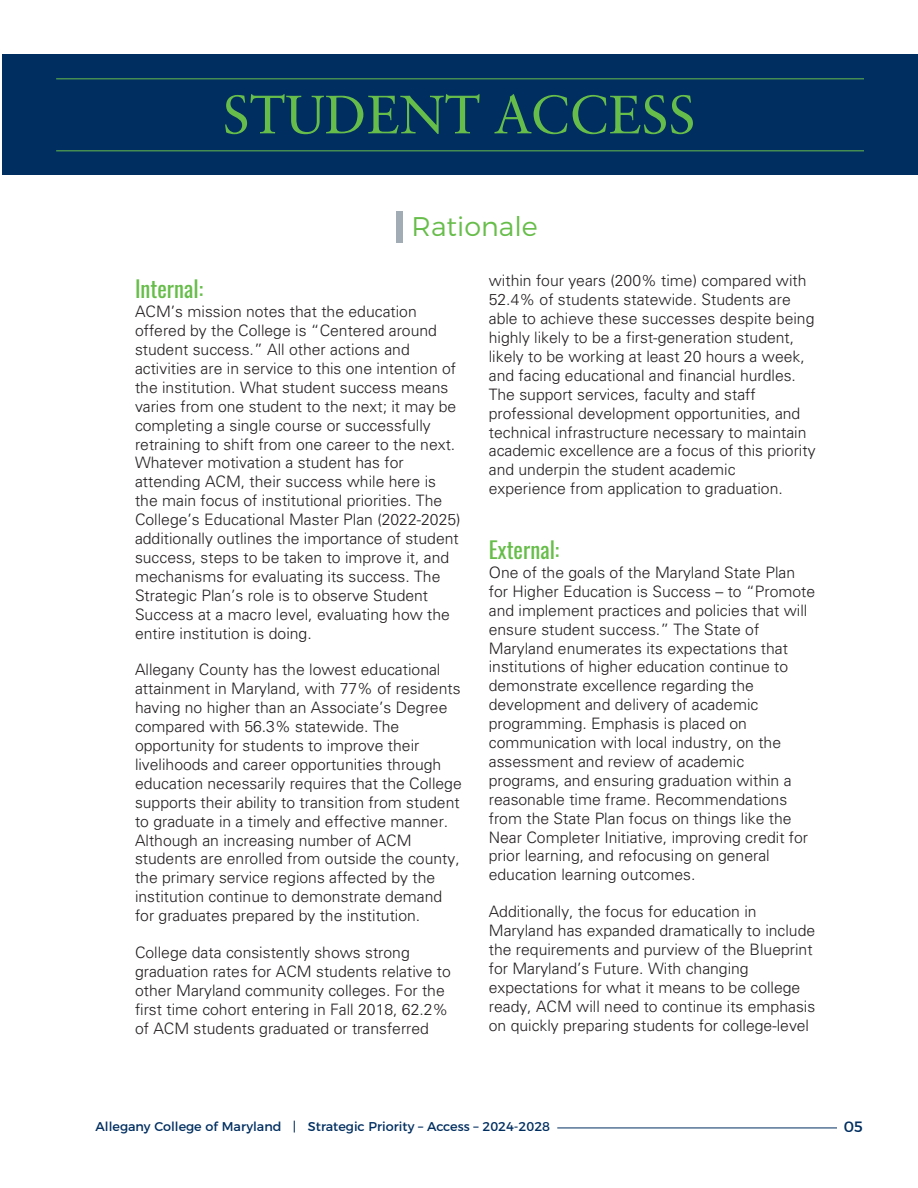
<style>
.page{position:relative;width:918px;height:1188px;background:#fff}
.page>*{position:absolute;margin:0;border:0;box-sizing:border-box;transform-origin:0 0}
.t1{font:54px "Sabon LT Std";color:#67bd4a}
.t2{font:300 27px "Montserrat";color:#67bd4a}
.t3{font:22.5px "Oswald";color:#67bd4a}
.t4{font:300 15.75px/18.9px "Univers";color:#231f20}
.t5{font:15px "Montserrat";color:#002e60}
.t6{font:12.75px "Montserrat";color:#002e60}
</style>
<div class="page">
<div style="left:397px;top:211px;width:6px;height:32px;background:#a1acb4"></div>
<hr style="left:557px;top:1128px;width:280px;height:1px;background:#002e60">
<div style="left:2px;top:55px;width:916px;height:120px;background:#002e60"></div>
<hr style="left:56px;top:78px;width:808px;height:1px;background:#67bd4a">
<hr style="left:56px;top:150px;width:808px;height:1px;background:#67bd4a">
<p class="t1" style="left:223px;top:82px;width:474px">STUDENT ACCESS</p>
<h2 class="t2" style="left:412px;top:205px;width:128px">Rationale</h2>
<h3 class="t3" style="left:135px;top:274px;width:70px">Internal:</h3>
<p class="t4" style="left:135px;top:302px;width:327px">ACM’s mission notes that the education offered by the College is “Centered around student success.” All other actions and activities are in service to this one intention of the institution. What student success means varies from one student to the next; it may be completing a single course or successfully retraining to shift from one career to the next.<br>Whatever motivation a student has for attending ACM, their success while here is the main focus of institutional priorities. The College’s Educational Master Plan (2022-2025) additionally outlines the importance of student success, steps to be taken to improve it, and mechanisms for evaluating its success. The Strategic Plan’s role is to observe Student Success at a macro level, evaluating how the entire institution is doing.</p>
<p class="t4" style="left:135px;top:660px;width:328px">Allegany County has the lowest educational attainment in Maryland, with 77% of residents having no higher than an Associate’s Degree compared with 56.3% statewide. The opportunity for students to improve their livelihoods and career opportunities through education necessarily requires that the College supports their ability to transition from student to graduate in a timely and effective manner.<br>Although an increasing number of ACM students are enrolled from outside the county, the primary service regions affected by the institution continue to demonstrate demand for graduates prepared by the institution.</p>
<p class="t4" style="left:135px;top:943px;width:317px">College data consistently shows strong graduation rates for ACM students relative to other Maryland community colleges. For the first time cohort entering in Fall 2018, 62.2% of ACM students graduated or transferred</p>
<p class="t4" style="left:489px;top:271px;width:328px">within four years (200% time) compared with 52.4% of students statewide. Students are able to achieve these successes despite being highly likely to be a first-generation student, likely to be working at least 20 hours a week, and facing educational and financial hurdles.<br>The support services, faculty and staff professional development opportunities, and technical infrastructure necessary to maintain academic excellence are a focus of this priority and underpin the student academic experience from application to graduation.</p>
<h3 class="t3" style="left:489px;top:534px;width:72px">External:</h3>
<p class="t4" style="left:489px;top:563px;width:328px">One of the goals of the Maryland State Plan for Higher Education is Success – to “Promote and implement practices and policies that will ensure student success.” The State of Maryland enumerates its expectations that institutions of higher education continue to demonstrate excellence regarding the development and delivery of academic programming. Emphasis is placed on communication with local industry, on the assessment and review of academic programs, and ensuring graduation within a reasonable time frame. Recommendations from the State Plan focus on things like the Near Completer Initiative, improving credit for prior learning, and refocusing on general education learning outcomes.</p>
<p class="t4" style="left:489px;top:902px;width:328px">Additionally, the focus for education in Maryland has expanded dramatically to include the requirements and purview of the Blueprint for Maryland’s Future. With changing expectations for what it means to be college ready, ACM will need to continue its emphasis on quickly preparing students for college-level</p>
<p class="t6" style="left:96px;top:1116px;width:456px">Allegany College of Maryland | Strategic Priority – Access – 2024-2028</p>
<p class="t5" style="left:844px;top:1115px;width:21px">05</p>
</div>
